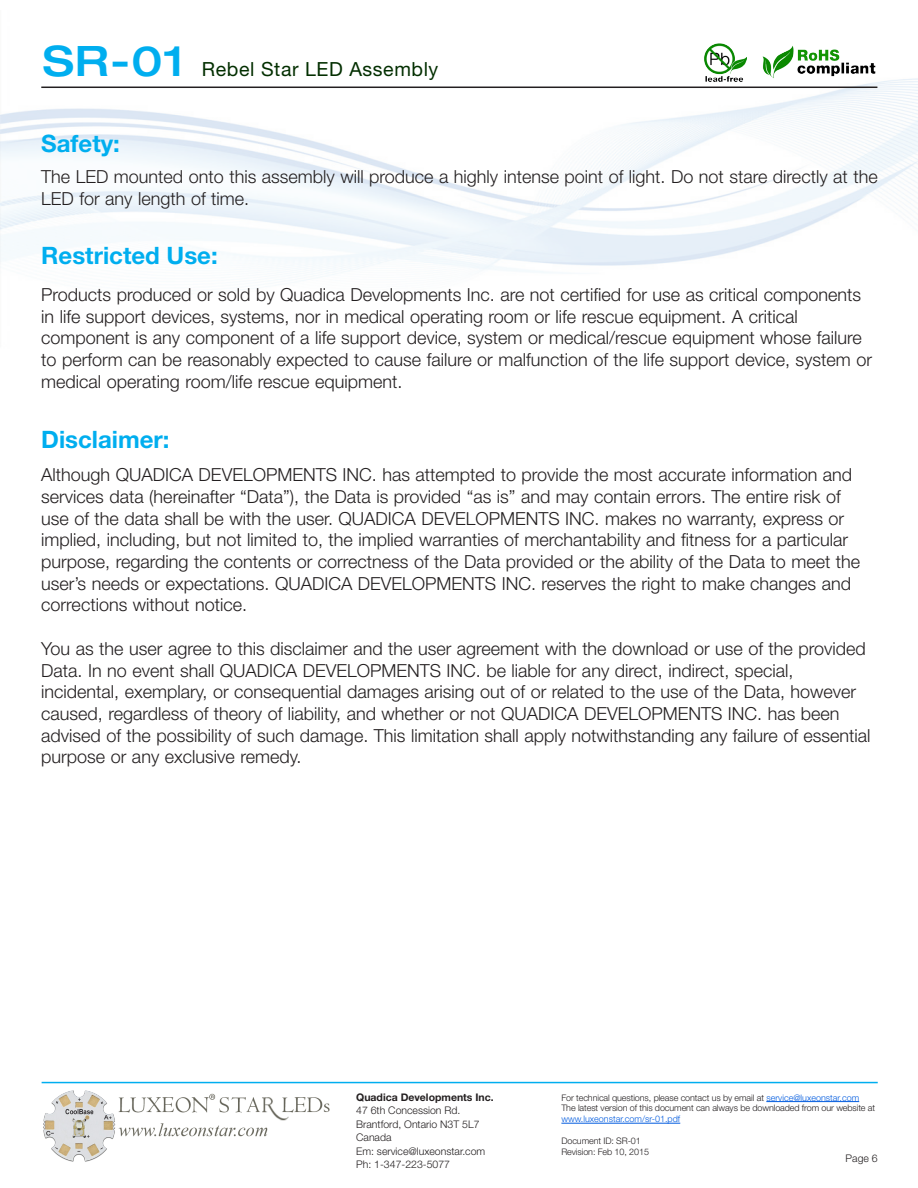
<style>
.page{position:relative;width:918px;height:1188px;background:#fff}
.page>*{position:absolute;margin:0;border:0;box-sizing:border-box;transform-origin:0 0}
.Headings{font:700 24px "Helvetica Neue";color:#00aeef}
.t1{font:19.5px "Helvetica Neue";letter-spacing:.03em;color:#032f00}
.t2{font:300 18px/21.8px "Helvetica Neue";color:#231f20}
.t3{font:300 10.5px/13.5px "Helvetica Neue";color:#231f20}
.t4{font:700 10.5px "Helvetica Neue";color:#231f20}
.t5{font:300 9px/10.8px "Helvetica Neue";letter-spacing:-.01em;color:#231f20}
.t6{font:300 9px "Helvetica Neue";color:#005bdf}
.s1{font-weight:500;font-stretch:expanded;font-size:42px;color:#00aeef}
.s2{color:#005bdf}
</style>
<div class="page">
<hr style="left:41px;top:87px;width:836px;height:1px;background:#231f20">
<img style="left:762px;top:45px;width:114px;height:34px">
<img style="left:704px;top:43px;width:43px;height:39px">
<hr style="left:42px;top:1082px;width:836px;height:1px;background:#00aeef">
<hr style="left:766px;top:1101px;width:93px;height:1px;background:#005bdf">
<hr style="left:561px;top:1123px;width:119px;height:1px;background:#005bdf">
<img style="left:43px;top:1090px;width:73px;height:72px">
<img style="left:118px;top:1093px;width:212px;height:44px">
<p class="t1" style="left:43px;top:58px;width:397px"><span class="s1">SR-01</span> Rebel Star LED Assembly</p>
<p class="Headings" style="left:41px;top:129px;width:80px">Safety:</p>
<p class="t2" style="left:41px;top:165px;width:838px">The LED mounted onto this assembly will produce a highly intense point of light. Do not stare directly at the<br>LED for any length of time.</p>
<p class="Headings" style="left:41px;top:241px;width:178px">Restricted Use:</p>
<p class="t2" style="left:41px;top:283px;width:832px">Products produced or sold by Quadica Developments Inc. are not certified for use as critical components in life support devices, systems, nor in medical operating room or life rescue equipment. A critical component is any component of a life support device, system or medical/rescue equipment whose failure to perform can be reasonably expected to cause failure or malfunction of the life support device, system or medical operating room/life rescue equipment.</p>
<p class="Headings" style="left:41px;top:424px;width:130px">Disclaimer:</p>
<p class="t2" style="left:41px;top:464px;width:821px">Although QUADICA DEVELOPMENTS INC. has attempted to provide the most accurate information and services data (hereinafter “Data”), the Data is provided “as is” and may contain errors. The entire risk of use of the data shall be with the user. QUADICA DEVELOPMENTS INC. makes no warranty, express or implied, including, but not limited to, the implied warranties of merchantability and fitness for a particular purpose, regarding the contents or correctness of the Data provided or the ability of the Data to meet the user’s needs or expectations. QUADICA DEVELOPMENTS INC. reserves the right to make changes and corrections without notice.</p>
<p class="t2" style="left:41px;top:637px;width:831px">You as the user agree to this disclaimer and the user agreement with the download or use of the provided Data. In no event shall QUADICA DEVELOPMENTS INC. be liable for any direct, indirect, special, incidental, exemplary, or consequential damages arising out of or related to the use of the Data, however caused, regardless of theory of liability, and whether or not QUADICA DEVELOPMENTS INC. has been advised of the possibility of such damage. This limitation shall apply notwithstanding any failure of essential purpose or any exclusive remedy.</p>
<p class="t4" style="left:356px;top:1091px;width:139px">Quadica Developments Inc.</p>
<p class="t3" style="left:356px;top:1104px;width:131px">47 6th Concession Rd.<br>Brantford, Ontario N3T 5L7<br>Canada<br>Em: service@luxeonstar.com<br>Ph: 1-347-223-5077</p>
<p class="t5" style="left:561px;top:1092px;width:315px">For technical questions, please contact us by email at <span class="s2">service@luxeonstar.com<br></span>The latest version of this document can always be downloaded from our website at</p>
<p class="t6" style="left:561px;top:1114px;width:120px">www.luxeonstar.com/sr-01.pdf</p>
<p class="t5" style="left:561px;top:1135px;width:89px">Document ID: SR-01<br>Revision: Feb 10, 2015</p>
<p class="t3" style="left:846px;top:1151px;width:34px">Page 6</p>
</div>
